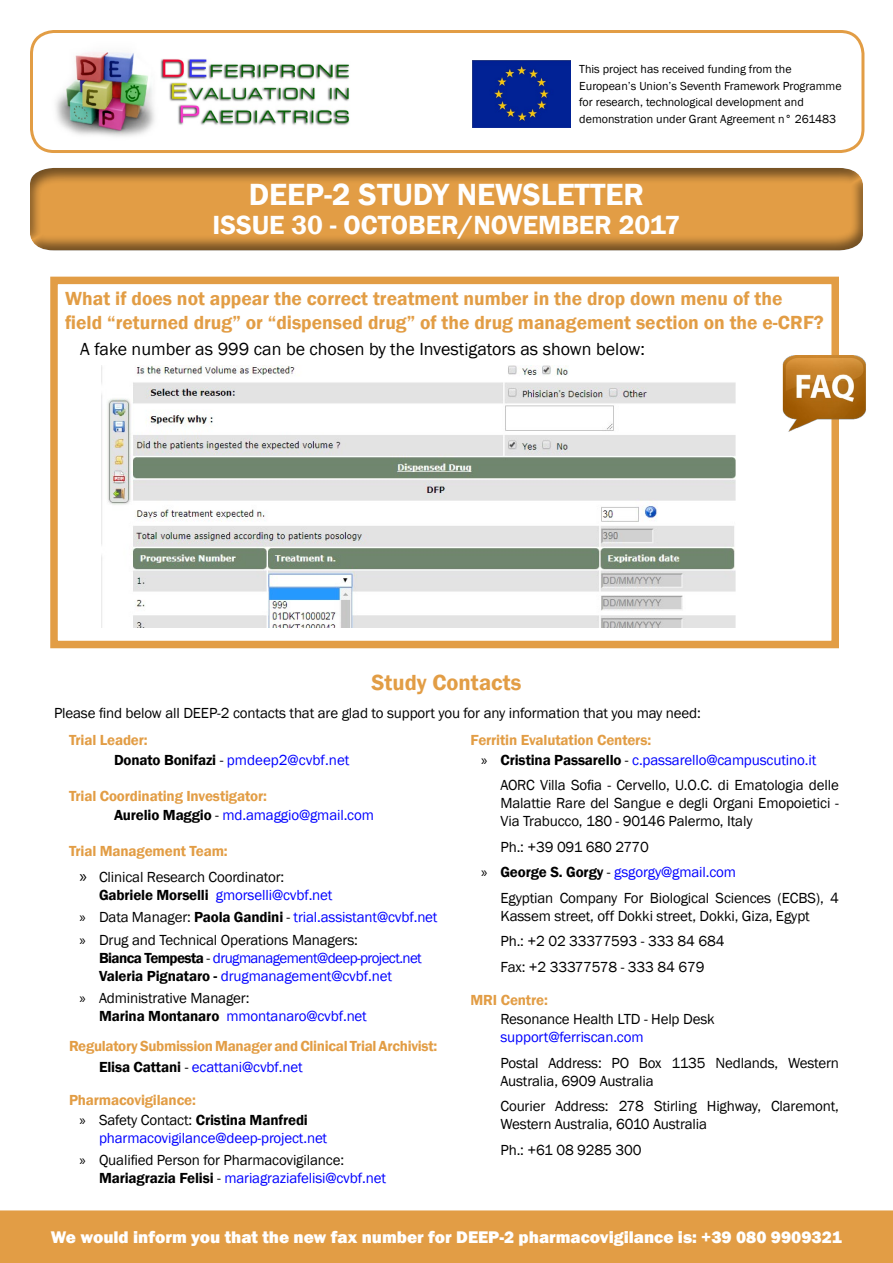
<style>
.page{position:relative;width:893px;height:1263px;background:#fff}
.page>*{position:absolute;margin:0;border:0;box-sizing:border-box;transform-origin:0 0}
.t1{font:600 31.5px "Franklin Gothic";color:#fff}
.t2{font:600 27px "Franklin Gothic";color:#fff}
.t3{font:600 22.5px "Franklin Gothic";color:#e29d45}
.t4{font:600 19.5px/23.4px "Franklin Gothic";color:#e29d45}
.t5{font:18px "Franklin Gothic";color:#000}
.t6{font:800 17.4px "Franklin Gothic";color:#fff}
.t7{font:15px/18px "Franklin Gothic";letter-spacing:-.01em;color:#000}
.t8{font:15px/19.5px "Franklin Gothic";letter-spacing:-.01em;color:#00f}
.t9{font:600 15px/19.5px "Franklin Gothic";letter-spacing:-.01em;color:#e29d45}
.t10{font:15px/18px "Franklin Gothic";letter-spacing:-.04em;color:#00f}
.t11{font:12px/16.5px "Franklin Gothic";color:#000}
.s1{font-weight:600;color:#e29d45}
.s2{font-weight:600;color:#000}
.s3{color:#000}
.s4{font-weight:400;color:#000}
.s5{font-weight:400;color:#00f}
.s6{font-family:"Myriad Pro";font-size:18px}
.s7{font-weight:600}
.s8{color:#00f}
.s9{font-family:"Myriad Pro"}
.s10{font-family:"Myriad Pro";font-weight:400;color:#000}
.s11{font-family:"Myriad Pro";color:#000}
</style>
<div class="page">
<div style="left:18px;top:158px;width:857px;height:95px;background:#000;opacity:.5"></div>
<div style="left:30px;top:30px;width:834px;height:123px;border:3px solid #e29d45;border-radius:22px"></div>
<img style="left:55px;top:52px;width:295px;height:85px">
<img style="left:472px;top:60px;width:98px;height:67px">
<div style="left:5px;top:1215px;width:883px;height:43px;background:#e29d45"></div>
<div style="left:0;top:1210px;width:893px;height:53px;border:9px solid #e29d45"></div>
<div style="left:50px;top:277px;width:789px;height:371px;border:8px solid #e29d45"></div>
<img style="left:101px;top:366px;width:635px;height:261px">
<img style="left:782px;top:356px;width:84px;height:84px">
<p class="t11" style="left:579px;top:61px;width:264px">This project has received funding from the European’s Union’s Seventh Framework Programme for research, technological development and demonstration under Grant Agreement n° 261483</p>
<h1 class="t1" style="left:249px;top:175px;width:397px">DEEP-2 STUDY NEWSLETTER</h1>
<h2 class="t2" style="left:213px;top:208px;width:469px">ISSUE 30 - OCTOBER/NOVEMBER 2017</h2>
<h3 class="t4" style="left:65px;top:287px;width:760px">What if does not appear the correct treatment number in the drop down menu of the field “returned drug” or “dispensed drug” of the drug management section on the e-CRF?</h3>
<p class="t5" style="left:80px;top:338px;width:566px">A fake number as 999 can be chosen by the Investigators as shown below:</p>
<h3 class="t3" style="left:372px;top:668px;width:151px">Study Contacts</h3>
<p class="t7" style="left:54px;top:704px;width:648px">Please find below all DEEP-2 contacts that are glad to support you for any information that you may need:</p>
<p class="t8" style="left:114px;top:731px;width:237px;text-indent:-45px"><span class="s1">Trial Leader:<br></span><span class="s2">Donato Bonifazi</span> <span class="s3">-</span> pmdeep2@cvbf.net</p>
<p class="t9" style="left:114px;top:786px;width:261px;text-indent:-45px">Trial Coordinating Investigator:<br><span class="s3">Aurelio Maggio</span> <span class="s4">-</span> <span class="s5">md.amaggio@gmail.com</span></p>
<p class="t7" style="left:79px;top:839px;width:206px;line-height:25.5px;text-indent:-10px"><span class="s1">Trial Management Team:<br></span><span class="s6">»</span> Clinical Research Coordinator:</p>
<p class="t7" style="left:79px;top:884px;width:359px;line-height:22.5px;text-indent:20px"><span class="s7">Gabriele Morselli</span> <span class="s8">gmorselli@cvbf.net<br></span><span class="s9">»</span> Data Manager: <span class="s7">Paola Gandini</span> - <span class="s8">trial.assistant@cvbf.net </span><span class="s9">»</span> Drug and Technical Operations Managers:</p>
<p class="t10" style="left:99px;top:949px;width:324px"><span class="s2">Bianca Tempesta</span> <span class="s3">-</span> drugmanagement@deep-project.net<br><span class="s2">Valeria Pignataro -</span> drugmanagement@cvbf.net</p>
<p class="t7" style="left:99px;top:989px;width:269px;text-indent:-20px"><span class="s9">»</span> Administrative Manager:<br><span class="s7">Marina Montanaro</span> <span class="s8">mmontanaro@cvbf.net</span></p>
<p class="t9" style="left:99px;top:1036px;width:340px;line-height:21px;text-indent:-30px">Regulatory Submission Manager and Clinical Trial Archivist:<br><span class="s3">Elisa Cattani</span> <span class="s4">-</span> <span class="s5">ecattani@cvbf.net</span></p>
<p class="t9" style="left:79px;top:1090px;width:230px;text-indent:-10px">Pharmacovigilance:<br><span class="s10">»</span> <span class="s4">Safety Contact:</span> <span class="s3">Cristina Manfredi</span></p>
<p class="t7" style="left:79px;top:1127px;width:266px;line-height:22.5px;text-align:center"><span class="s8">pharmacovigilance@deep-project.net<br></span><span class="s9">»</span> Qualified Person for Pharmacovigilance:</p>
<p class="t8" style="left:99px;top:1169px;width:288px"><span class="s2">Mariagrazia Felisi</span> <span class="s3">-</span> mariagraziafelisi@cvbf.net</p>
<p class="t8" style="left:481px;top:731px;width:337px;text-indent:-10px"><span class="s1">Ferritin Evalutation Centers:<br></span><span class="s11">»</span> <span class="s2">Cristina Passarello</span> <span class="s3">-</span> c.passarello@campuscutino.it</p>
<p class="t7" style="left:500px;top:776px;width:340px;text-align:justify">AORC Villa Sofia - Cervello, U.O.C. di Ematologia delle Malattie Rare del Sangue e degli Organi Emopoietici - Via Trabucco, 180 - 90146 Palermo, Italy</p>
<p class="t7" style="left:500px;top:838px;width:150px">Ph.: +39 091 680 2770</p>
<p class="t8" style="left:481px;top:863px;width:257px"><span class="s11">»</span> <span class="s2">George S. Gorgy</span> <span class="s3">-</span> gsgorgy@gmail.com</p>
<p class="t7" style="left:500px;top:889px;width:340px">Egyptian Company For Biological Sciences (ECBS), 4</p>
<p class="t7" style="left:500px;top:903px;width:311px;line-height:25.5px">Kassem street, off Dokki street, Dokki, Giza, Egypt<br>Ph.: +2 02 33377593 - 333 84 684<br>Fax: +2 33377578 - 333 84 679</p>
<p class="t9" style="left:470px;top:990px;width:79px">MRI Centre:</p>
<p class="t7" style="left:500px;top:1010px;width:216px">Resonance Health LTD - Help Desk</p>
<p class="t8" style="left:500px;top:1028px;width:145px">support@ferriscan.com</p>
<p class="t7" style="left:500px;top:1054px;width:340px">Postal Address: PO Box 1135 Nedlands, Western<br>Australia, 6909 Australia</p>
<p class="t7" style="left:500px;top:1097px;width:340px">Courier Address: 278 Stirling Highway, Claremont,<br>Western Australia, 6010 Australia</p>
<p class="t7" style="left:500px;top:1141px;width:143px">Ph.: +61 08 9285 300</p>
<p class="t6" style="left:51px;top:1226px;width:792px">We would inform you that the new fax number for DEEP-2 pharmacovigilance is: +39 080 9909321</p>
</div>
